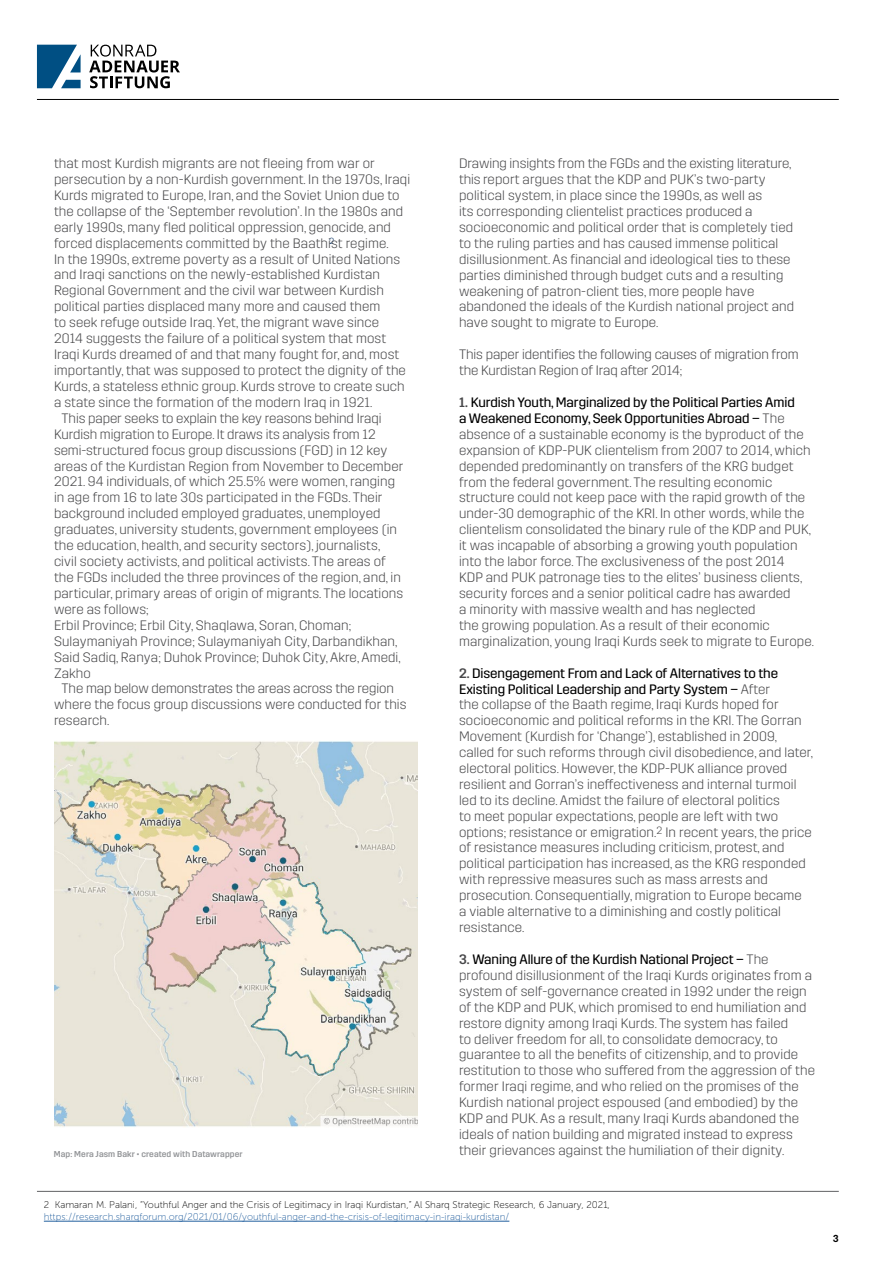
<style>
.page{position:relative;width:893px;height:1263px;background:#fff}
.page>*{position:absolute;margin:0;border:0;box-sizing:border-box;transform-origin:0 0}
.t1{font:300 13.65px/15.9px "Trim";letter-spacing:.01em;color:#48484a}
.t2{font:500 10.5px "Akzidenz Grotesk BQ";color:#000}
.t3{font:9.75px "Museo Sans 100";color:#000}
.t4{font:9.75px "Museo Sans 100";color:#215e9e}
.t5{font:300 8.7px "Akzidenz Grotesk BQ";color:#0d3768}
.t6{font:500 8.55px "Trim";letter-spacing:.01em;color:#939598}
.s1{font-weight:500}
.s2{font-weight:400;color:#000}
</style>
<div class="page">
<svg style="left:89px;top:45px;width:91px;height:43px"></svg>
<svg style="left:37px;top:45px;width:44px;height:43px"></svg>
<hr style="left:37px;top:99px;width:802px;height:1px;background:#000">
<hr style="left:37px;top:1191px;width:802px;height:1px;background:#616264">
<img style="left:54px;top:741px;width:364px;height:386px">
<hr style="left:44px;top:1221px;width:465px;height:1px;background:#215e9e">
<p class="t1" style="left:54px;top:155px;width:322px">that most Kurdish migrants are not fleeing from war or</p>
<p class="t1" style="left:54px;top:171px;width:358px">persecution by a non-Kurdish government. In the 1970s, Iraqi</p>
<p class="t1" style="left:54px;top:187px;width:347px">Kurds migrated to Europe, Iran, and the Soviet Union due to</p>
<p class="t1" style="left:54px;top:203px;width:351px">the collapse of the ‘September revolution’. In the 1980s and</p>
<p class="t1" style="left:54px;top:219px;width:338px">early 1990s, many fled political oppression, genocide, and</p>
<p class="t1" style="left:54px;top:235px;width:336px">forced displacements committed by the Baathist regime.</p>
<p class="t1" style="left:54px;top:251px;width:348px">In the 1990s, extreme poverty as a result of United Nations</p>
<p class="t1" style="left:54px;top:267px;width:327px">and Iraqi sanctions on the newly-established Kurdistan</p>
<p class="t1" style="left:54px;top:283px;width:331px">Regional Government and the civil war between Kurdish</p>
<p class="t1" style="left:54px;top:299px;width:328px">political parties displaced many more and caused them</p>
<p class="t1" style="left:54px;top:315px;width:327px">to seek refuge outside Iraq. Yet, the migrant wave since</p>
<p class="t1" style="left:54px;top:331px;width:334px">2014 suggests the failure of a political system that most</p>
<p class="t1" style="left:54px;top:346px;width:347px">Iraqi Kurds dreamed of and that many fought for, and, most</p>
<p class="t1" style="left:54px;top:362px;width:353px">importantly, that was supposed to protect the dignity of the</p>
<p class="t1" style="left:54px;top:378px;width:352px">Kurds, a stateless ethnic group. Kurds strove to create such</p>
<p class="t1" style="left:54px;top:394px;width:320px">a state since the formation of the modern Iraq in 1921.</p>
<p class="t1" style="left:62px;top:410px;width:321px">This paper seeks to explain the key reasons behind Iraqi</p>
<p class="t1" style="left:54px;top:426px;width:323px">Kurdish migration to Europe. It draws its analysis from 12</p>
<p class="t1" style="left:54px;top:442px;width:335px">semi-structured focus group discussions (FGD) in 12 key</p>
<p class="t1" style="left:54px;top:458px;width:351px">areas of the Kurdistan Region from November to December</p>
<p class="t1" style="left:54px;top:474px;width:343px">2021. 94 individuals, of which 25.5% were women, ranging</p>
<p class="t1" style="left:54px;top:490px;width:330px">in age from 16 to late 30s participated in the FGDs. Their</p>
<p class="t1" style="left:54px;top:506px;width:328px">background included employed graduates, unemployed</p>
<p class="t1" style="left:54px;top:522px;width:345px">graduates, university students, government employees (in</p>
<p class="t1" style="left:54px;top:537px;width:328px">the education, health, and security sectors), journalists,</p>
<p class="t1" style="left:54px;top:553px;width:333px">civil society activists, and political activists. The areas of</p>
<p class="t1" style="left:54px;top:569px;width:348px">the FGDs included the three provinces of the region, and, in</p>
<p class="t1" style="left:54px;top:585px;width:351px">particular, primary areas of origin of migrants. The locations</p>
<p class="t1" style="left:54px;top:601px;width:96px">were as follows;</p>
<p class="t1" style="left:54px;top:617px;width:299px">Erbil Province; Erbil City, Shaqlawa, Soran, Choman;</p>
<p class="t1" style="left:54px;top:633px;width:345px">Sulaymaniyah Province; Sulaymaniyah City, Darbandikhan,</p>
<p class="t1" style="left:54px;top:649px;width:348px">Said Sadiq, Ranya; Duhok Province; Duhok City, Akre, Amedi,</p>
<p class="t1" style="left:54px;top:665px;width:38px">Zakho</p>
<p class="t1" style="left:62px;top:681px;width:334px">The map below demonstrates the areas across the region</p>
<p class="t1" style="left:54px;top:697px;width:354px">where the focus group discussions were conducted for this</p>
<p class="t1" style="left:54px;top:713px;width:57px">research.</p>
<p class="t5" style="left:329px;top:236px;width:7px">2</p>
<p class="t6" style="left:54px;top:1149px;width:190px">Map: Mera Jasm Bakr <sup>.</sup> created with Datawrapper</p>
<p class="t1" style="left:459px;top:156px;width:337px">Drawing insights from the FGDs and the existing literature, this report argues that the KDP and PUK’s two-party political system, in place since the 1990s, as well as<br>its corresponding clientelist practices produced a socioeconomic and political order that is completely tied to the ruling parties and has caused immense political disillusionment. As financial and ideological ties to these parties diminished through budget cuts and a resulting weakening of patron-client ties, more people have abandoned the ideals of the Kurdish national project and have sought to migrate to Europe.</p>
<p class="t1" style="left:459px;top:347px;width:341px">This paper identifies the following causes of migration from the Kurdistan Region of Iraq after 2014;</p>
<p class="t1" style="left:459px;top:394px;width:356px"><span class="s1">1.</span> <span class="s2">Kurdish Youth, Marginalized by the Political Parties Amid<br>a Weakened Economy, Seek Opportunities Abroad –</span> The absence of a sustainable economy is the byproduct of the expansion of KDP-PUK clientelism from 2007 to 2014, which depended predominantly on transfers of the KRG budget from the federal government. The resulting economic structure could not keep pace with the rapid growth of the under-30 demographic of the KRI. In other words, while the clientelism consolidated the binary rule of the KDP and PUK, it was incapable of absorbing a growing youth population into the labor force. The exclusiveness of the post 2014<br>KDP and PUK patronage ties to the elites’ business clients, security forces and a senior political cadre has awarded<br>a minority with massive wealth and has neglected<br>the growing population. As a result of their economic marginalization, young Iraqi Kurds seek to migrate to Europe.</p>
<p class="t1" style="left:459px;top:665px;width:355px"><span class="s1">2.</span> <span class="s2">Disengagement From and Lack of Alternatives to the Existing Political Leadership and Party System –</span> After<br>the collapse of the Baath regime, Iraqi Kurds hoped for socioeconomic and political reforms in the KRI. The Gorran Movement (Kurdish for ‘Change’), established in 2009, called for such reforms through civil disobedience, and later, electoral politics. However, the KDP-PUK alliance proved resilient and Gorran’s ineffectiveness and internal turmoil led to its decline. Amidst the failure of electoral politics<br>to meet popular expectations, people are left with two options; resistance or emigration.<sup>2</sup> In recent years, the price of resistance measures including criticism, protest, and political participation has increased, as the KRG responded with repressive measures such as mass arrests and prosecution. Consequentially, migration to Europe became<br>a viable alternative to a diminishing and costly political resistance.</p>
<p class="t1" style="left:459px;top:951px;width:357px"><span class="s1">3.</span> <span class="s2">Waning Allure of the Kurdish National Project –</span> The profound disillusionment of the Iraqi Kurds originates from a system of self-governance created in 1992 under the reign of the KDP and PUK, which promised to end humiliation and restore dignity among Iraqi Kurds. The system has failed<br>to deliver freedom for all, to consolidate democracy, to guarantee to all the benefits of citizenship, and to provide restitution to those who suffered from the aggression of the former Iraqi regime, and who relied on the promises of the Kurdish national project espoused (and embodied) by the KDP and PUK. As a result, many Iraqi Kurds abandoned the ideals of nation building and migrated instead to express their grievances against the humiliation of their dignity.</p>
<p class="t3" style="left:44px;top:1200px;width:568px">2 Kamaran M. Palani, “Youthful Anger and the Crisis of Legitimacy in Iraqi Kurdistan,” Al Sharq Strategic Research, 6 January, 2021,</p>
<p class="t4" style="left:44px;top:1212px;width:467px">https://research.sharqforum.org/2021/01/06/youthful-anger-and-the-crisis-of-legitimacy-in-iraqi-kurdistan/</p>
<p class="t2" style="left:833px;top:1232px;width:7px">3</p>
</div>
